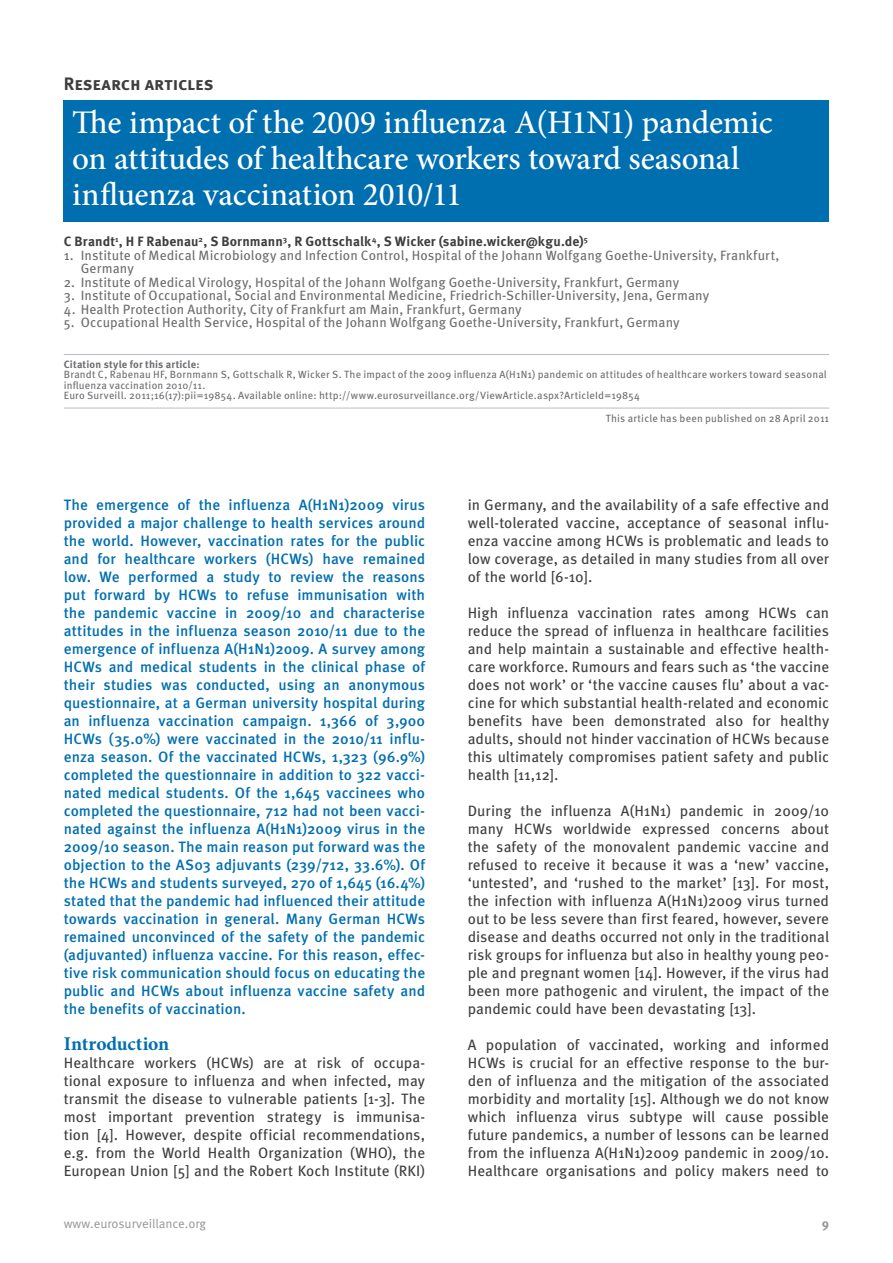
<style>
.page{position:relative;width:893px;height:1263px;background:#fff}
.page>*{position:absolute;margin:0;border:0;box-sizing:border-box;transform-origin:0 0}
.t1{font:500 33px/36px "Minion Pro";letter-spacing:-.01em;color:#fff}
.t2{font:700 19.5px "Minion Pro";letter-spacing:-.005em;color:#006faf}
.t3{font:700 18px "Meta Pro";color:#3e3e3f}
.t4{font:15px/18px "Meta Pro";color:#3e3e3f;text-align:justify}
.t5{font:500 15px/18px "Meta Pro";letter-spacing:.005em;color:#006faf;text-align:justify}
.t6{font:13.5px/13.5px "Meta Pro";letter-spacing:.01em;color:#6c6d70}
.t7{font:700 13.5px "Meta Pro";letter-spacing:.005em;color:#3e3e3f}
.t8{font:12.75px "Meta Pro";color:#939598}
.t9{font:700 12.75px "Meta Pro";color:#939598}
.t10{font:10.5px/10.5px "Meta Pro";letter-spacing:.015em;color:#6c6d70}
.t11{font:700 10.5px "Meta Pro";letter-spacing:.015em;color:#6c6d70}
</style>
<div class="page">
<hr style="left:64px;top:354px;width:765px;height:1px;background:#bcbdc0">
<hr style="left:64px;top:408px;width:765px;height:1px;background:#bcbdc0">
<div style="left:64px;top:100px;width:765px;height:122px;background:#006faf"></div>
<p class="t3" style="left:64px;top:72px;width:151px">Research articles</p>
<h1 class="t1" style="left:72px;top:104px;width:702px">The impact of the 2009 influenza A(H1N1) pandemic on attitudes of healthcare workers toward seasonal influenza vaccination 2010/11</h1>
<p class="t7" style="left:64px;top:233px;width:526px">C Brandt<sup>1</sup>, H F Rabenau<sup>2</sup>, S Bornmann<sup>3</sup>, R Gottschalk<sup>4</sup>, S Wicker (sabine.wicker@kgu.de)<sup>5</sup></p>
<p class="t6" style="left:81px;top:249px;width:700px;text-indent:-17px">1. Institute of Medical Microbiology and Infection Control, Hospital of the Johann Wolfgang Goethe-University, Frankfurt,<br>Germany</p>
<p class="t6" style="left:64px;top:276px;width:617px">2. Institute of Medical Virology, Hospital of the Johann Wolfgang Goethe-University, Frankfurt, Germany</p>
<p class="t6" style="left:64px;top:289px;width:647px">3. Institute of Occupational, Social and Environmental Medicine, Friedrich-Schiller-University, Jena, Germany</p>
<p class="t6" style="left:64px;top:303px;width:459px">4. Health Protection Authority, City of Frankfurt am Main, Frankfurt, Germany</p>
<p class="t6" style="left:64px;top:316px;width:617px">5. Occupational Health Service, Hospital of the Johann Wolfgang Goethe-University, Frankfurt, Germany</p>
<p class="t11" style="left:64px;top:357px;width:137px">Citation style for this article:</p>
<p class="t10" style="left:64px;top:370px;width:765px">Brandt C, Rabenau HF, Bornmann S, Gottschalk R, Wicker S. The impact of the 2009 influenza A(H1N1) pandemic on attitudes of healthcare workers toward seasonal influenza vaccination 2010/11.<br>Euro Surveill. 2011;16(17):pii=19854. Available online: http://www.eurosurveillance.org/ViewArticle.aspx?ArticleId=19854</p>
<p class="t10" style="left:606px;top:414px;width:225px">This article has been published on 28 April 2011</p>
<p class="t5" style="left:64px;top:496px;width:363px">The emergence of the influenza A(H1N1)2009 virus provided a major challenge to health services around the world. However, vaccination rates for the public and for healthcare workers (HCWs) have remained low. We performed a study to review the reasons put forward by HCWs to refuse immunisation with the pandemic vaccine in 2009/10 and characterise attitudes in the influenza season 2010/11 due to the emergence of influenza A(H1N1)2009. A survey among HCWs and medical students in the clinical phase of their studies was conducted, using an anonymous questionnaire, at a German university hospital during an influenza vaccination campaign. 1,366 of 3,900<br>HCWs (35.0%) were vaccinated in the 2010/11 influ&shy;enza season. Of the vaccinated HCWs, 1,323 (96.9%) completed the questionnaire in addition to 322 vacci&shy;nated medical students. Of the 1,645 vaccinees who completed the questionnaire, 712 had not been vacci&shy;nated against the influenza A(H1N1)2009 virus in the 2009/10 season. The main reason put forward was the objection to the AS03 adjuvants (239/712, 33.6%). Of the HCWs and students surveyed, 270 of 1,645 (16.4%) stated that the pandemic had influenced their attitude towards vaccination in general. Many German HCWs remained unconvinced of the safety of the pandemic (adjuvanted) influenza vaccine. For this reason, effec&shy;tive risk communication should focus on educating the public and HCWs about influenza vaccine safety and the benefits of vaccination.</p>
<h2 class="t2" style="left:64px;top:1030px;width:107px">Introduction</h2>
<p class="t4" style="left:64px;top:1054px;width:363px">Healthcare workers (HCWs) are at risk of occupa&shy;tional exposure to influenza and when infected, may transmit the disease to vulnerable patients [1-3]. The most important prevention strategy is immunisa&shy;tion [4]. However, despite official recommendations, e.g. from the World Health Organization (WHO), the European Union [5] and the Robert Koch Institute (RKI)</p>
<p class="t4" style="left:468px;top:496px;width:363px">in Germany, and the availability of a safe effective and well-tolerated vaccine, acceptance of seasonal influ&shy;enza vaccine among HCWs is problematic and leads to low coverage, as detailed in many studies from all over of the world [6-10].</p>
<p class="t4" style="left:468px;top:604px;width:363px">High influenza vaccination rates among HCWs can reduce the spread of influenza in healthcare facilities and help maintain a sustainable and effective health&shy;care workforce. Rumours and fears such as ‘the vaccine does not work’ or ‘the vaccine causes flu’ about a vac&shy;cine for which substantial health-related and economic benefits have been demonstrated also for healthy adults, should not hinder vaccination of HCWs because this ultimately compromises patient safety and public health [11,12].</p>
<p class="t4" style="left:468px;top:802px;width:363px">During the influenza A(H1N1) pandemic in 2009/10 many HCWs worldwide expressed concerns about the safety of the monovalent pandemic vaccine and refused to receive it because it was a ‘new’ vaccine, ‘untested’, and ‘rushed to the market’ [13]. For most, the infection with influenza A(H1N1)2009 virus turned out to be less severe than first feared, however, severe disease and deaths occurred not only in the traditional risk groups for influenza but also in healthy young peo&shy;ple and pregnant women [14]. However, if the virus had been more pathogenic and virulent, the impact of the pandemic could have been devastating [13].</p>
<p class="t4" style="left:468px;top:1036px;width:363px">A population of vaccinated, working and informed HCWs is crucial for an effective response to the bur&shy;den of influenza and the mitigation of the associated morbidity and mortality [15]. Although we do not know which influenza virus subtype will cause possible future pandemics, a number of lessons can be learned from the influenza A(H1N1)2009 pandemic in 2009/10.<br>Healthcare organisations and policy makers need to</p>
<p class="t8" style="left:64px;top:1215px;width:144px">www.eurosurveillance.org</p>
<p class="t9" style="left:822px;top:1215px;width:9px">9</p>
</div>
